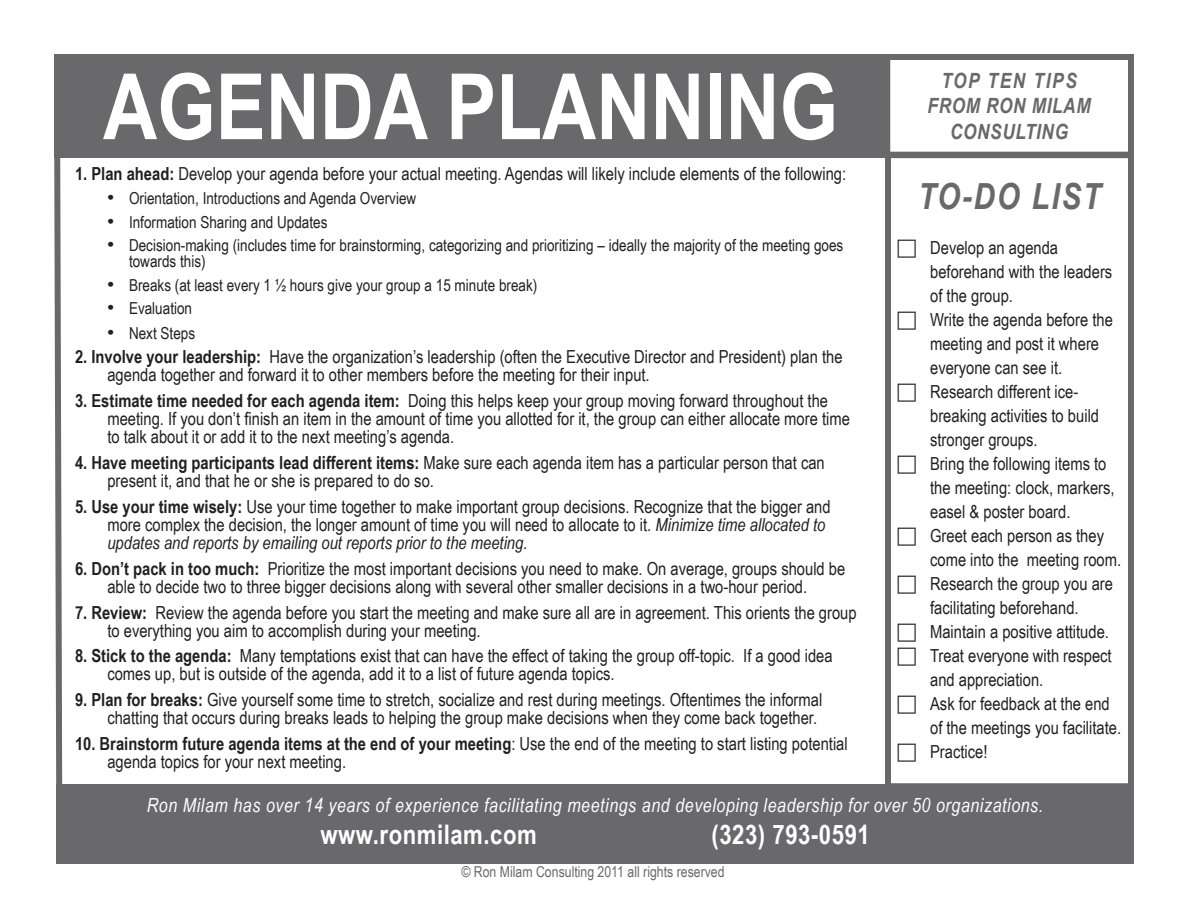
<style>
.page{position:relative;width:1188px;height:918px;background:#fff}
.page>*{position:absolute;margin:0;border:0;box-sizing:border-box;transform-origin:0 0}
.Big_48_pt_header{font:700 91.5px "Arial Narrow";color:#fff}
.To_Do_Title{font:italic 700 36px "Arial Narrow";letter-spacing:.05em;color:#69696c}
.Centered_Text_Black{font:700 27px "Arial Narrow";letter-spacing:.02em;color:#fff}
.Outline_Colored{font:italic 700 21px "Arial Narrow";letter-spacing:.03em;color:#69696c}
.Outline_Colored-2{font:italic 700 21px "Arial Narrow";letter-spacing:.08em;color:#69696c}
.Centered_Text_Black-2{font:italic 19.5px "Arial Narrow";letter-spacing:.03em;color:#fff}
.Numbered_Tip_Title{font:18px/18px "Arial Narrow";color:#231f20}
.Checkbox_List{font:18px/24px "Arial Narrow";color:#231f20}
.Star_Bullet_List{font:16.5px/16.5px "Arial Narrow";color:#231f20}
.Subhead{font:15px "Arial Narrow";color:#69696c}
.s1{font-weight:700}
.s2{font-style:italic}
</style>
<div class="page">
<div style="left:885px;top:152px;width:249px;height:637px;border:6px solid #69696c"></div>
<div style="left:56px;top:784px;width:1078px;height:80px;background:#69696c"></div>
<svg style="left:54px;top:158px;width:9px;height:626px"></svg>
<div style="left:884px;top:54px;width:250px;height:104px;border:6px solid #69696c"></div>
<div style="left:54px;top:54px;width:833px;height:104px;background:#69696c"></div>
<p class="Big_48_pt_header" style="left:103px;top:38px;width:736px">Agenda Planning</p>
<p class="Outline_Colored-2" style="left:941px;top:65px;width:137px">TOP TEN TIPS</p>
<p class="Outline_Colored" style="left:928px;top:90px;width:165px">FROM RON MILAM</p>
<p class="Outline_Colored" style="left:950px;top:115px;width:27px">CONS</p>
<p class="Outline_Colored" style="left:1002px;top:115px;width:67px">ULTING</p>
<p class="Numbered_Tip_Title" style="left:75px;top:164px;width:773px"><span class="s1">1. Plan ahead:</span> Develop your agenda before your actual meeting. Agendas will likely include elements of the following:</p>
<p class="Star_Bullet_List" style="left:129px;top:190px;width:289px">Orientation, Introductions and Agenda Overview</p>
<p class="Star_Bullet_List" style="left:129px;top:213px;width:200px">Information Sharing and Updates</p>
<p class="Star_Bullet_List" style="left:129px;top:236px;width:716px">Decision-making (includes time for brainstorming, categorizing and prioritizing – ideally the majority of the meeting goes towards this)</p>
<p class="Star_Bullet_List" style="left:129px;top:276px;width:410px">Breaks (at least every 1 ½ hours give your group a 15 minute break)</p>
<p class="Star_Bullet_List" style="left:129px;top:299px;width:65px">Evaluation</p>
<p class="Star_Bullet_List" style="left:129px;top:324px;width:68px">Next Steps</p>
<p class="Numbered_Tip_Title" style="left:107px;top:347px;width:737px;text-indent:-32px"><span class="s1">2. Involve your leadership:</span> Have the organization’s leadership (often the Executive Director and President) plan the agenda together and forward it to other members before the meeting for their input.</p>
<p class="Numbered_Tip_Title" style="left:107px;top:391px;width:744px;text-indent:-32px"><span class="s1">3. Estimate time needed for each agenda item:</span> Doing this helps keep your group moving forward throughout the meeting. If you don’t finish an item in the amount of time you allotted for it, the group can either allocate more time to talk about it or add it to the next meeting’s agenda.</p>
<p class="Numbered_Tip_Title" style="left:107px;top:453px;width:719px;text-indent:-32px"><span class="s1">4. Have meeting participants lead different items:</span> Make sure each agenda item has a particular person that can present it, and that he or she is prepared to do so.</p>
<p class="Numbered_Tip_Title" style="left:107px;top:497px;width:725px;text-indent:-32px"><span class="s1">5. Use your time wisely:</span> Use your time together to make important group decisions. Recognize that the bigger and more complex the decision, the longer amount of time you will need to allocate to it. <span class="s2">Minimize time allocated to updates and reports by emailing out reports prior to the meeting.</span></p>
<p class="Numbered_Tip_Title" style="left:75px;top:559px;width:772px;text-align:center"><span class="s1">6. Don’t pack in too much:</span> Prioritize the most important decisions you need to make. On average, groups should be able to decide two to three bigger decisions along with several other smaller decisions in a two-hour period.</p>
<p class="Numbered_Tip_Title" style="left:107px;top:603px;width:751px;text-indent:-32px"><span class="s1">7. Review:</span> Review the agenda before you start the meeting and make sure all are in agreement. This orients the group to everything you aim to accomplish during your meeting.</p>
<p class="Numbered_Tip_Title" style="left:107px;top:646px;width:727px;text-indent:-32px"><span class="s1">8. Stick to the agenda:</span> Many temptations exist that can have the effect of taking the group off-topic. If a good idea comes up, but is outside of the agenda, add it to a list of future agenda topics.</p>
<p class="Numbered_Tip_Title" style="left:75px;top:690px;width:749px;text-align:right"><span class="s1">9. Plan for breaks:</span> Give yourself some time to stretch, socialize and rest during meetings. Oftentimes the informal chatting that occurs during breaks leads to helping the group make decisions when they come back together.</p>
<p class="Numbered_Tip_Title" style="left:107px;top:734px;width:742px;text-indent:-32px"><span class="s1">10. Brainstorm future agenda items at the end of your meeting</span>: Use the end of the meeting to start listing potential agenda topics for your next meeting.</p>
<p class="To_Do_Title" style="left:918px;top:169px;width:184px">TO-DO LIST</p>
<p class="Checkbox_List" style="left:930px;top:235px;width:184px">Develop an agenda beforehand with the leaders of the group.</p>
<p class="Checkbox_List" style="left:930px;top:307px;width:184px">Write the agenda before the meeting and post it where everyone can see it.</p>
<p class="Checkbox_List" style="left:930px;top:379px;width:171px">Research different ice&shy;breaking activities to build stronger groups.</p>
<p class="Checkbox_List" style="left:930px;top:451px;width:186px">Bring the following items to the meeting: clock, markers, easel &amp; poster board.</p>
<p class="Checkbox_List" style="left:930px;top:523px;width:193px">Greet each person as they come into the meeting room.</p>
<p class="Checkbox_List" style="left:930px;top:571px;width:184px">Research the group you are facilitating beforehand.</p>
<p class="Checkbox_List" style="left:930px;top:619px;width:180px">Maintain a positive attitude.</p>
<p class="Checkbox_List" style="left:930px;top:643px;width:183px">Treat everyone with respect and appreciation.</p>
<p class="Checkbox_List" style="left:930px;top:691px;width:193px">Ask for feedback at the end of the meetings you facilitate.</p>
<p class="Checkbox_List" style="left:930px;top:739px;width:59px">Practice!</p>
<p class="Centered_Text_Black-2" style="left:147px;top:791px;width:898px">Ron Milam has over 14 years of experience facilitating meetings and developing leadership for over 50 organizations.</p>
<p class="Centered_Text_Black" style="left:320px;top:814px;width:218px">www.ronmilam.com</p>
<p class="Centered_Text_Black" style="left:711px;top:814px;width:160px">(323) 793-0591</p>
<p class="Subhead" style="left:461px;top:861px;width:265px">© Ron Milam Consulting 2011 all rights reserved</p>
</div>
